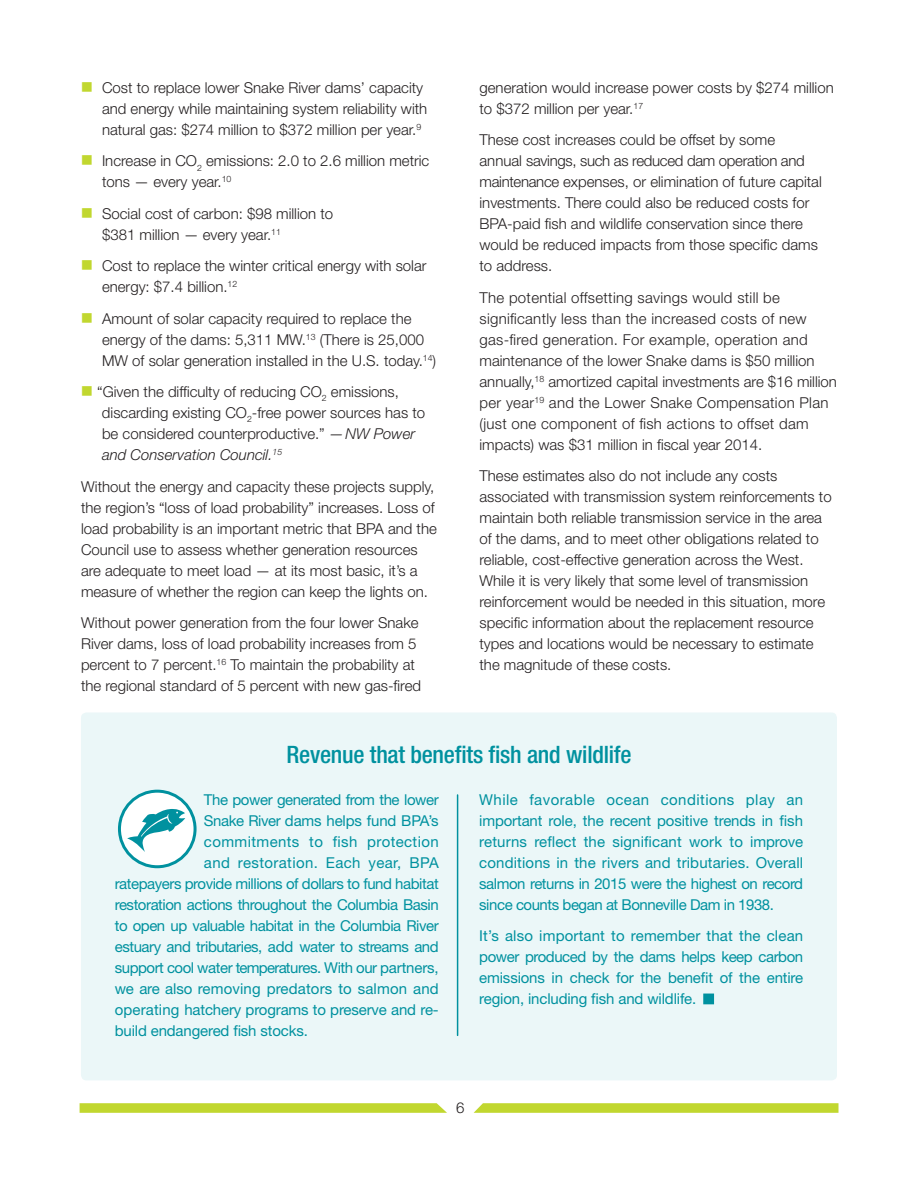
<style>
.page{position:relative;width:918px;height:1188px;background:#fff}
.page>*{position:absolute;margin:0;border:0;box-sizing:border-box;transform-origin:0 0}
.t1{font:500 condensed 24px "Helvetica Neue LT Std";letter-spacing:-.01em;color:#00919f}
.t2{font:300 15px/21px "Helvetica Neue LT Std";color:#231f20}
.t3{font:15px/21px "Helvetica Neue LT Std";letter-spacing:-.03em;color:#00919f;text-align:justify}
.t4{font:300 15px/21px "Helvetica Neue LT Std";letter-spacing:.02em;color:#231f20}
.t5{font:15px "Helvetica Neue LT Std";letter-spacing:-.01em;color:#00919f}
.t6{font:15px "Helvetica Neue LT Std";letter-spacing:.025em;color:#00919f}
.t7{font:15px "Helvetica Neue LT Std";letter-spacing:.01em;color:#00919f}
.s1{font-style:italic}
</style>
<div class="page">
<svg style="left:80px;top:1103px;width:367px;height:10px;background:#c4d939"></svg>
<svg style="left:474px;top:1103px;width:364px;height:10px;background:#c4d839"></svg>
<div style="left:81px;top:712px;width:756px;height:368px;background:#ebf7f8;border-radius:5px"></div>
<hr style="left:457px;top:795px;width:1px;height:240px;background:#00919f">
<svg style="left:119px;top:791px;width:76px;height:76px;background:#ddf0f2"></svg>
<div style="left:118px;top:790px;width:79px;height:78px;border:3px solid #00919f;border-radius:50%"></div>
<svg style="left:127px;top:809px;width:58px;height:43px;background:#abdadf"></svg>
<div style="left:703px;top:994px;width:11px;height:10px;background:#00919f;border:2px solid #00919f"></div>
<p class="t2" style="left:102px;top:77px;width:327px">Cost to replace lower Snake River dams’ capacity and energy while maintaining system reliability with natural gas: $274 million to $372 million per year.<sup>9</sup></p>
<p class="t2" style="left:102px;top:150px;width:329px">Increase in CO<sub>2</sub> emissions: 2.0 to 2.6 million metric tons — every year.<sup>10</sup></p>
<p class="t2" style="left:102px;top:203px;width:233px">Social cost of carbon: $98 million to $381 million — every year.<sup>11</sup></p>
<p class="t2" style="left:102px;top:255px;width:326px">Cost to replace the winter critical energy with solar energy: $7.4 billion.<sup>12</sup></p>
<p class="t2" style="left:102px;top:308px;width:336px">Amount of solar capacity required to replace the energy of the dams: 5,311 MW.<sup>13</sup> (There is 25,000<br>MW of solar generation installed in the U.S. today.<sup>14</sup>)</p>
<p class="t2" style="left:102px;top:381px;width:325px;text-indent:-5px">“Given the difficulty of reducing CO<sub>2</sub> emissions, discarding existing CO<sub>2</sub>-free power sources has to be considered counterproductive.” <span class="s1">—NW Power and Conservation Council.</span><sup>15</sup></p>
<p class="t2" style="left:81px;top:476px;width:357px">Without the energy and capacity these projects supply, the region’s “loss of load probability” increases. Loss of load probability is an important metric that BPA and the Council use to assess whether generation resources are adequate to meet load — at its most basic, it’s a measure of whether the region can keep the lights on.</p>
<p class="t2" style="left:81px;top:612px;width:342px">Without power generation from the four lower Snake River dams, loss of load probability increases from 5 percent to 7 percent.<sup>16</sup> To maintain the probability at the regional standard of 5 percent with new gas-fired</p>
<p class="t2" style="left:480px;top:77px;width:356px">generation would increase power costs by $274 million to $372 million per year.<sup>17</sup></p>
<p class="t2" style="left:480px;top:129px;width:344px">These cost increases could be offset by some<br>annual savings, such as reduced dam operation and maintenance expenses, or elimination of future capital investments. There could also be reduced costs for BPA-paid fish and wildlife conservation since there would be reduced impacts from those specific dams to address.</p>
<p class="t4" style="left:480px;top:287px;width:359px">The potential offsetting savings would still be significantly less than the increased costs of new gas-fired generation. For example, operation and maintenance of the lower Snake dams is $50 million annually,<sup>18</sup> amortized capital investments are $16 million per year<sup>19</sup> and the Lower Snake Compensation Plan (just one component of fish actions to offset dam impacts) was $31 million in fiscal year 2014.</p>
<p class="t2" style="left:480px;top:465px;width:354px">These estimates also do not include any costs associated with transmission system reinforcements to maintain both reliable transmission service in the area of the dams, and to meet other obligations related to reliable, cost-effective generation across the West.<br>While it is very likely that some level of transmission reinforcement would be needed in this situation, more specific information about the replacement resource types and locations would be necessary to estimate the magnitude of these costs.</p>
<h1 class="t1" style="left:287px;top:741px;width:346px">Revenue that benefits fish and wildlife</h1>
<p class="t3" style="left:204px;top:789px;width:236px">The power generated from the lower</p>
<p class="t5" style="left:204px;top:811px;width:236px">Snake River dams helps fund BPA’s</p>
<p class="t6" style="left:204px;top:832px;width:236px">commitments to fish protection</p>
<p class="t6" style="left:204px;top:853px;width:236px">and restoration. Each year, BPA</p>
<p class="t3" style="left:115px;top:873px;width:325px">ratepayers provide millions of dollars to fund habitat</p>
<p class="t3" style="left:115px;top:894px;width:326px">restoration actions throughout the Columbia Basin</p>
<p class="t3" style="left:115px;top:915px;width:326px">to open up valuable habitat in the Columbia River</p>
<p class="t3" style="left:115px;top:936px;width:325px">estuary and tributaries, add water to streams and</p>
<p class="t3" style="left:115px;top:957px;width:326px">support cool water temperatures. With our partners,</p>
<p class="t7" style="left:115px;top:979px;width:325px">we are also removing predators to salmon and</p>
<p class="t5" style="left:115px;top:1000px;width:325px">operating hatchery programs to preserve and re-</p>
<p class="t5" style="left:115px;top:1021px;width:195px">build endangered fish stocks.</p>
<p class="t3" style="left:479px;top:789px;width:326px">While favorable ocean conditions play an important role, the recent positive trends in fish returns reflect the significant work to improve conditions in the rivers and tributaries. Overall salmon returns in 2015 were the highest on record since counts began at Bonneville Dam in 1938.</p>
<p class="t3" style="left:479px;top:925px;width:325px">It’s also important to remember that the clean power produced by the dams helps keep carbon emissions in check for the benefit of the entire region, including fish and wildlife.</p>
<p class="t2" style="left:456px;top:1097px;width:10px">6</p>
</div>
